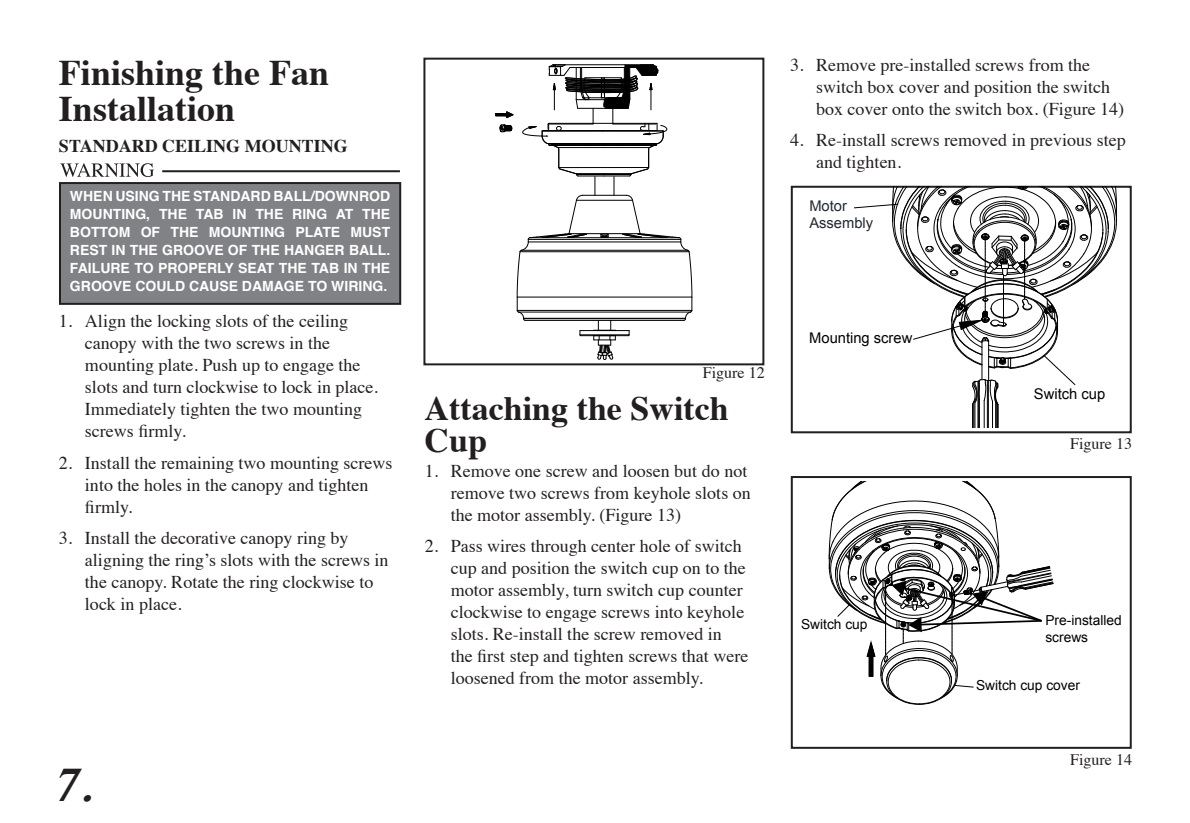
<style>
.page{position:relative;width:1190px;height:823px;background:#fff}
.page>*{position:absolute;margin:0;border:0;box-sizing:border-box;transform-origin:0 0}
.t1{font:italic 700 48px "Times";color:#231f20}
.t2{font:700 36px/36px "Times";color:#231f20}
.t3{font:700 34px/32px "Times";color:#231f20}
.t4{font:18px/22px "Times";color:#231f20}
.t5{font:700 18px "Times";color:#231f20}
.t6{font:16px "Times";color:#231f20}
.t7{font:14.8px "Arial";color:#000}
.t8{font:14.8px/17.6px "Arial";color:#222830}
.t9{font:700 14px/18px "Helvetica";color:#fff;text-align:justify}
.t10{font:13.8px/16.6px "Arial";color:#000}
</style>
<div class="page">
<div style="left:60px;top:183px;width:340px;height:121px;background:#808285"></div>
<div style="left:59px;top:182px;width:342px;height:123px;border:2px solid #231f20"></div>
<svg style="left:60px;top:163px;width:94px;height:14px"></svg>
<hr style="left:162px;top:170px;width:238px;height:2px;background:#231f20">
<div style="left:790px;top:186px;width:341px;height:247px;border:2px solid #231f20"></div>
<div style="left:423px;top:58px;width:341px;height:307px;border:2px solid #231f20"></div>
<svg style="left:495px;top:64px;width:197px;height:296px"></svg>
<svg style="left:853px;top:186px;width:264px;height:241px"></svg>
<div style="left:790px;top:476px;width:341px;height:272px;border:2px solid #231f20"></div>
<svg style="left:828px;top:481px;width:225px;height:223px"></svg>
<h2 class="t2" style="left:59px;top:51px;width:272px">Finishing the Fan<br>Installation</h2>
<p class="t5" style="left:59px;top:128px;width:290px">STANDARD CEILING MOUNTING</p>
<p class="t9" style="left:70px;top:188px;width:322px">WHEN USING THE STANDARD BALL/DOWNROD MOUNTING, THE TAB IN THE RING AT THE BOTTOM OF THE MOUNTING PLATE MUST REST IN THE GROOVE OF THE HANGER BALL.<br>FAILURE TO PROPERLY SEAT THE TAB IN THE GROOVE COULD CAUSE DAMAGE TO WIRING.</p>
<p class="t4" style="left:85px;top:309px;width:294px;text-indent:-26px">1. Align the locking slots of the ceiling canopy with the two screws in the mounting plate. Push up to engage the slots and turn clockwise to lock in place.<br>Immediately tighten the two mounting screws firmly.</p>
<p class="t4" style="left:85px;top:449px;width:309px;text-indent:-26px">2. Install the remaining two mounting screws into the holes in the canopy and tighten firmly.</p>
<p class="t4" style="left:85px;top:524px;width:305px;text-indent:-26px">3. Install the decorative canopy ring by aligning the ring’s slots with the screws in the canopy. Rotate the ring clockwise to lock in place.</p>
<h1 class="t1" style="left:57px;top:739px;width:37px">7.</h1>
<p class="t4" style="left:816px;top:53px;width:309px;text-indent:-26px">3. Remove pre-installed screws from the switch box cover and position the switch box cover onto the switch box. (Figure 14)</p>
<p class="t4" style="left:816px;top:128px;width:311px;text-indent:-26px">4. Re-install screws removed in previous step and tighten.</p>
<p class="t8" style="left:809px;top:197px;width:65px">Motor<br>Assembly</p>
<p class="t6" style="left:703px;top:358px;width:63px">Figure 12</p>
<h3 class="t3" style="left:424px;top:389px;width:306px">Attaching the Switch<br>Cup</h3>
<p class="t4" style="left:451px;top:458px;width:301px;text-indent:-26px">1. Remove one screw and loosen but do not remove two screws from keyhole slots on the motor assembly. (Figure 13)</p>
<p class="t4" style="left:451px;top:533px;width:299px;text-indent:-26px">2. Pass wires through center hole of switch cup and position the switch cup on to the motor assembly, turn switch cup counter clockwise to engage screws into keyhole slots. Re-install the screw removed in the first step and tighten screws that were loosened from the motor assembly.</p>
<p class="t7" style="left:809px;top:328px;width:105px">Mounting screw</p>
<p class="t10" style="left:801px;top:615px;width:68px">Switch cup</p>
<p class="t7" style="left:1033px;top:384px;width:73px">Switch cup</p>
<p class="t6" style="left:1070px;top:428px;width:63px">Figure 13</p>
<p class="t10" style="left:1045px;top:611px;width:78px">Pre-installed screws</p>
<p class="t10" style="left:976px;top:677px;width:105px">Switch cup cover</p>
<p class="t6" style="left:1070px;top:744px;width:63px">Figure 14</p>
</div>
